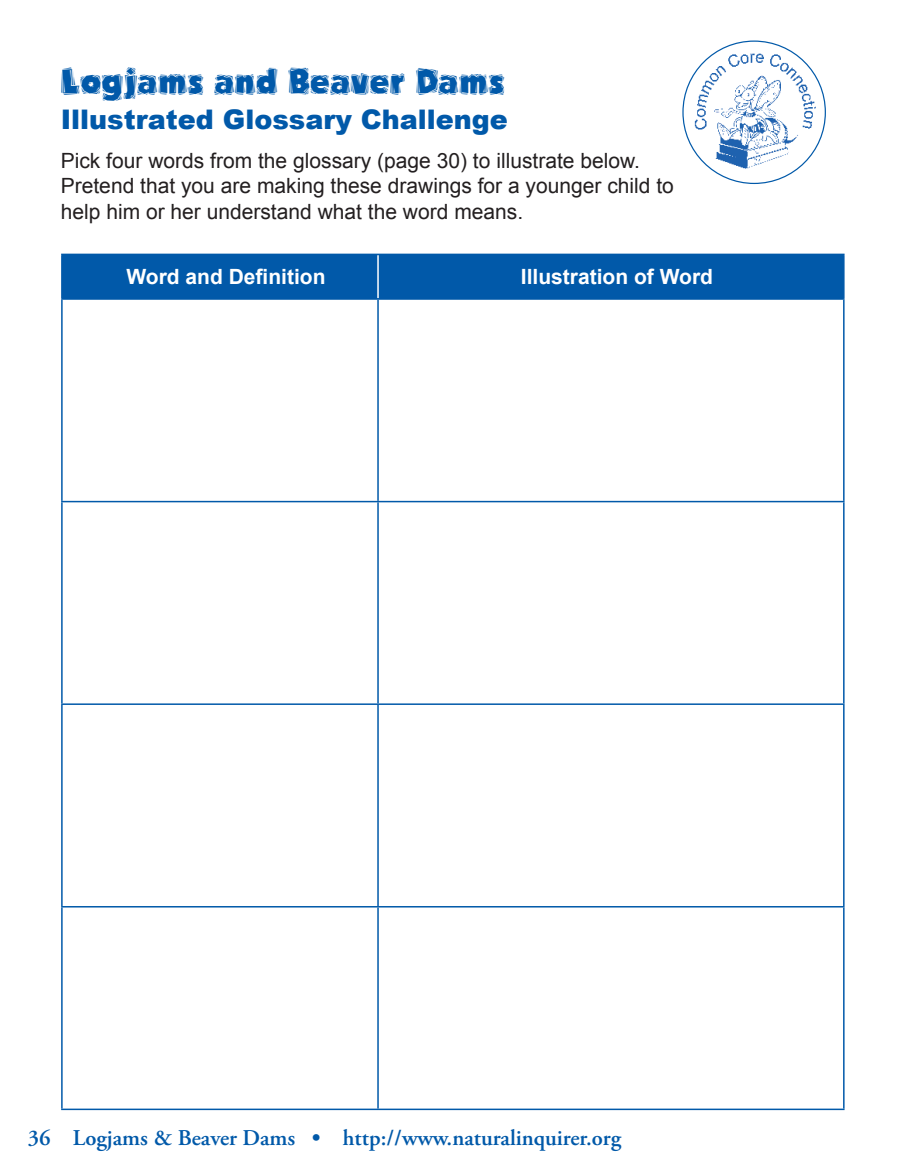
<style>
.page{position:relative;width:905px;height:1175px;background:#fff}
.page>*{position:absolute;margin:0;border:0;box-sizing:border-box;transform-origin:0 0}
.smoke_subtitle{font:36px "Carver ICG";color:#0159a9}
.FTM_activity_H2{font:900 27px "Arial";color:#0159a9}
.t1{font:600 22.5px "Adobe Garamond Pro";color:#0159a9}
.arial_14_on_17{font:21px/25.5px "Arial";color:#231f20}
.table_head{font:700 21px "Arial";color:#fff}
</style>
<div class="page">
<img style="left:691px;top:49px;width:127px;height:120px">
<div style="left:63px;top:255px;width:780px;height:43px;background:#0159a9"></div>
<hr style="left:377px;top:255px;width:2px;height:43px;background:#fff">
<hr style="left:61px;top:255px;width:2px;height:43px;background:#0159a9">
<hr style="left:61px;top:254px;width:317px;height:1px;background:#0159a9">
<hr style="left:378px;top:254px;width:466px;height:1px;background:#0159a9">
<hr style="left:843px;top:255px;width:1px;height:43px;background:#0159a9">
<hr style="left:61px;top:300px;width:2px;height:201px;background:#0159a9">
<hr style="left:61px;top:298px;width:317px;height:2px;background:#0159a9">
<hr style="left:377px;top:300px;width:2px;height:201px;background:#0159a9">
<hr style="left:378px;top:298px;width:466px;height:2px;background:#0159a9">
<hr style="left:843px;top:300px;width:1px;height:201px;background:#0159a9">
<hr style="left:61px;top:502px;width:2px;height:201px;background:#0159a9">
<hr style="left:61px;top:501px;width:317px;height:1px;background:#0159a9">
<hr style="left:377px;top:502px;width:2px;height:201px;background:#0159a9">
<hr style="left:378px;top:501px;width:466px;height:1px;background:#0159a9">
<hr style="left:843px;top:502px;width:1px;height:201px;background:#0159a9">
<hr style="left:61px;top:705px;width:2px;height:201px;background:#0159a9">
<hr style="left:61px;top:703px;width:317px;height:2px;background:#0159a9">
<hr style="left:377px;top:705px;width:2px;height:201px;background:#0159a9">
<hr style="left:378px;top:703px;width:466px;height:2px;background:#0159a9">
<hr style="left:843px;top:705px;width:1px;height:201px;background:#0159a9">
<hr style="left:61px;top:907px;width:2px;height:201px;background:#0159a9">
<hr style="left:61px;top:906px;width:317px;height:1px;background:#0159a9">
<hr style="left:61px;top:1108px;width:317px;height:2px;background:#0159a9">
<hr style="left:377px;top:907px;width:2px;height:201px;background:#0159a9">
<hr style="left:378px;top:906px;width:466px;height:1px;background:#0159a9">
<hr style="left:843px;top:907px;width:1px;height:201px;background:#0159a9">
<hr style="left:378px;top:1108px;width:466px;height:2px;background:#0159a9">
<p class="smoke_subtitle" style="left:61px;top:58px;width:445px">Logjams and Beaver Dams</p>
<p class="FTM_activity_H2" style="left:61px;top:100px;width:448px">Illustrated Glossary Challenge</p>
<p class="arial_14_on_17" style="left:61px;top:148px;width:614px">Pick four words from the glossary (page 30) to illustrate below.<br>Pretend that you are making these drawings for a younger child to help him or her understand what the word means.</p>
<p class="table_head" style="left:126px;top:263px;width:201px">Word and Definition</p>
<p class="table_head" style="left:521px;top:263px;width:194px">Illustration of Word</p>
<p class="t1" style="left:28px;top:1124px;width:595px">36 Logjams &amp; Beaver Dams • http://www.naturalinquirer.org</p>
</div>
